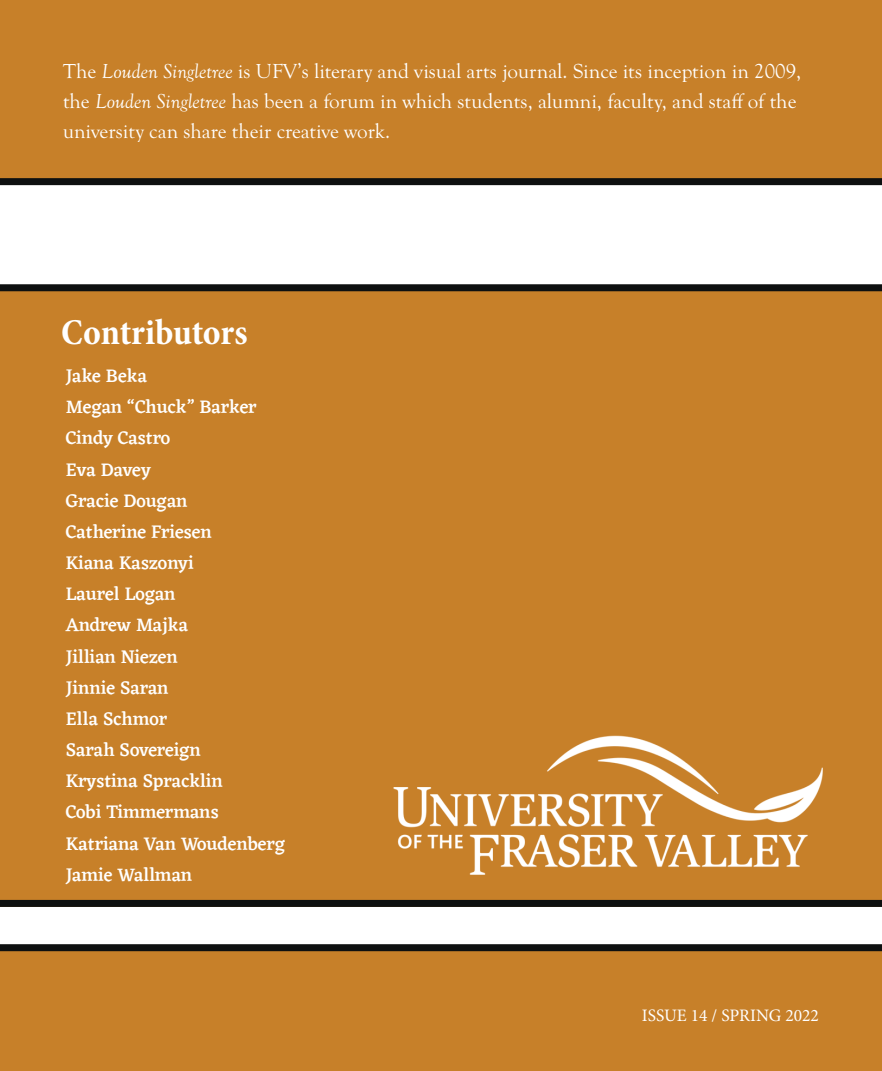
<style>
.page{position:relative;width:882px;height:1071px;background:#fff}
.page>*{position:absolute;margin:0;border:0;box-sizing:border-box;transform-origin:0 0}
.t1{font:700 condensed 36.75px "Minion Pro";letter-spacing:-.005em;color:#fff}
.t2{font:21px/29.8px "Goudy Old Sty";color:#fff}
.t3{font:500 18.72px/31.2px "Eczar";letter-spacing:-.01em;color:#fff}
.t4{font:17.5px "Minion Pro";color:#fff}
.s1{font-style:italic}
</style>
<div class="page">
<div style="left:0;top:944px;width:882px;height:127px;background:#c78029"></div>
<div style="left:0;top:0;width:882px;height:185px;background:#c78029"></div>
<div style="left:0;top:284px;width:882px;height:623px;background:#c78029"></div>
<img style="left:392px;top:734px;width:433px;height:143px">
<p class="t2" style="left:63px;top:57px;width:740px">The <span class="s1">Louden Singletree</span> is UFV’s literary and visual arts journal. Since its inception in 2009, the <span class="s1">Louden Singletree</span> has been a forum in which students, alumni, faculty, and staff of the university can share their creative work.</p>
<h1 class="t1" style="left:61px;top:307px;width:188px">Contributors</h1>
<p class="t3" style="left:66px;top:360px;width:221px">Jake Beka<br>Megan “Chuck” Barker<br>Cindy Castro<br>Eva Davey<br>Gracie Dougan<br>Catherine Friesen<br>Kiana Kaszonyi<br>Laurel Logan<br>Andrew Majka<br>Jillian Niezen<br>Jinnie Saran<br>Ella Schmor<br>Sarah Sovereign<br>Krystina Spracklin<br>Cobi Timmermans<br>Katriana Van Woudenberg<br>Jamie Wallman</p>
<p class="t4" style="left:642px;top:1003px;width:179px">ISSUE 14 / SPRING 2022</p>
</div>
